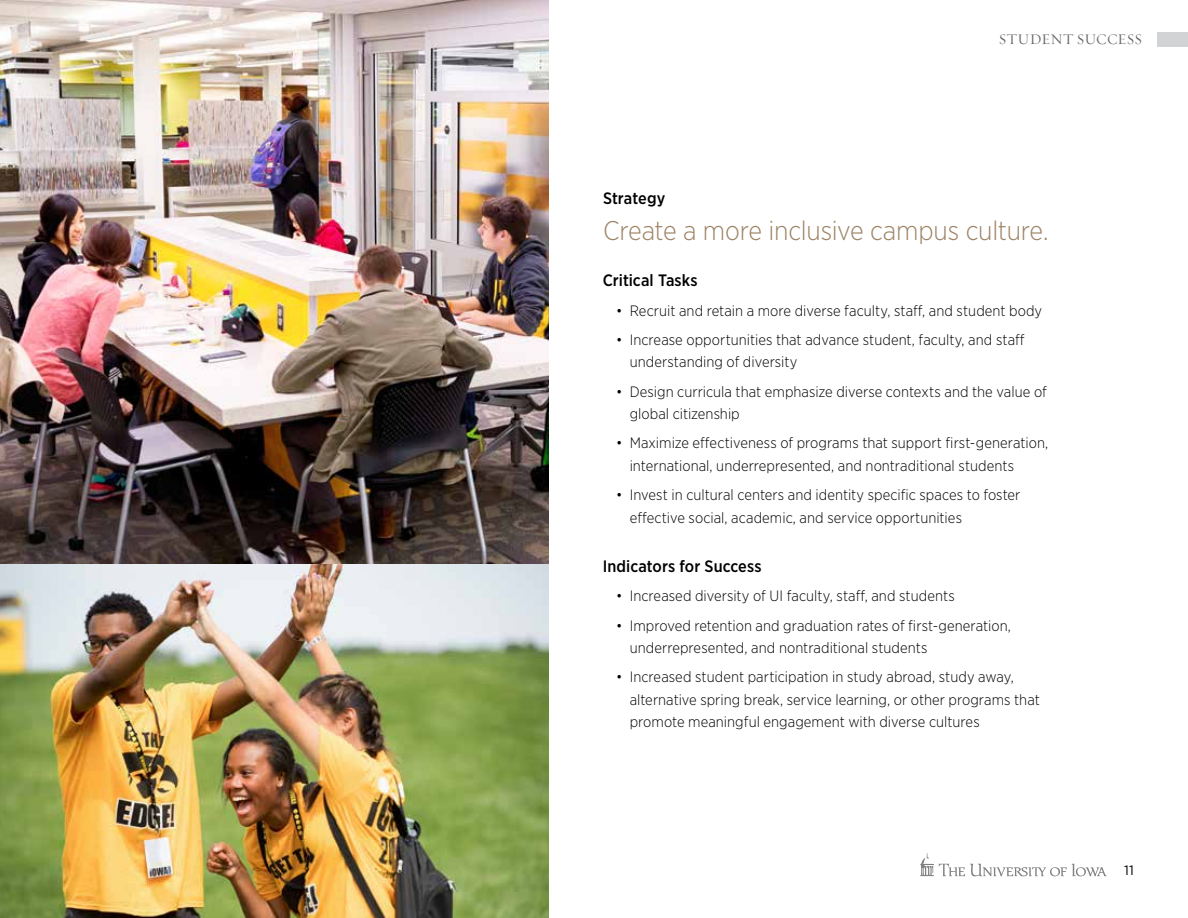
<style>
.page{position:relative;width:1188px;height:918px;background:#fff}
.page>*{position:absolute;margin:0;border:0;box-sizing:border-box;transform-origin:0 0}
.t1{font:300 27px "Gotham Narrow";letter-spacing:-.01em;color:#9d8365}
.t2{font:500 16.5px "Gotham Narrow";letter-spacing:.005em;color:#000}
.t3{font:300 15px/22.5px "Gotham Narrow";letter-spacing:.005em;color:#000}
.t4{font:15px "Requiem Display";letter-spacing:.005em;color:#636466}
.t5{font:13.5px "Gotham";color:#000}
</style>
<div class="page">
<svg style="left:920px;top:853px;width:187px;height:24px"></svg>
<img style="left:0;top:563px;width:549px;height:355px">
<img style="left:0;top:0;width:549px;height:563px">
<div style="left:1157px;top:32px;width:31px;height:15px;background:#d1d3d4"></div>
<p class="t4" style="left:999px;top:29px;width:145px">STUDENT SUCCESS</p>
<p class="t2" style="left:603px;top:187px;width:64px">Strategy</p>
<h1 class="t1" style="left:603px;top:214px;width:447px">Create a more inclusive campus culture.</h1>
<p class="t2" style="left:603px;top:270px;width:96px">Critical Tasks</p>
<p class="t3" style="left:616px;top:299px;width:428px">• Recruit and retain a more diverse faculty, staff, and student body</p>
<p class="t3" style="left:630px;top:328px;width:396px;text-indent:-14px">• Increase opportunities that advance student, faculty, and staff understanding of diversity</p>
<p class="t3" style="left:630px;top:380px;width:419px;text-indent:-14px">• Design curricula that emphasize diverse contexts and the value of global citizenship</p>
<p class="t3" style="left:630px;top:432px;width:420px;text-indent:-14px">• Maximize effectiveness of programs that support first-generation, international, underrepresented, and nontraditional students</p>
<p class="t3" style="left:630px;top:483px;width:392px;text-indent:-14px">• Invest in cultural centers and identity specific spaces to foster effective social, academic, and service opportunities</p>
<p class="t2" style="left:603px;top:556px;width:160px">Indicators for Success</p>
<p class="t3" style="left:616px;top:585px;width:340px">• Increased diversity of UI faculty, staff, and students</p>
<p class="t3" style="left:630px;top:614px;width:383px;text-indent:-14px">• Improved retention and graduation rates of first-generation, underrepresented, and nontraditional students</p>
<p class="t3" style="left:630px;top:666px;width:412px;text-indent:-14px">• Increased student participation in study abroad, study away, alternative spring break, service learning, or other programs that promote meaningful engagement with diverse cultures</p>
<p class="t5" style="left:1124px;top:862px;width:11px">11</p>
</div>
